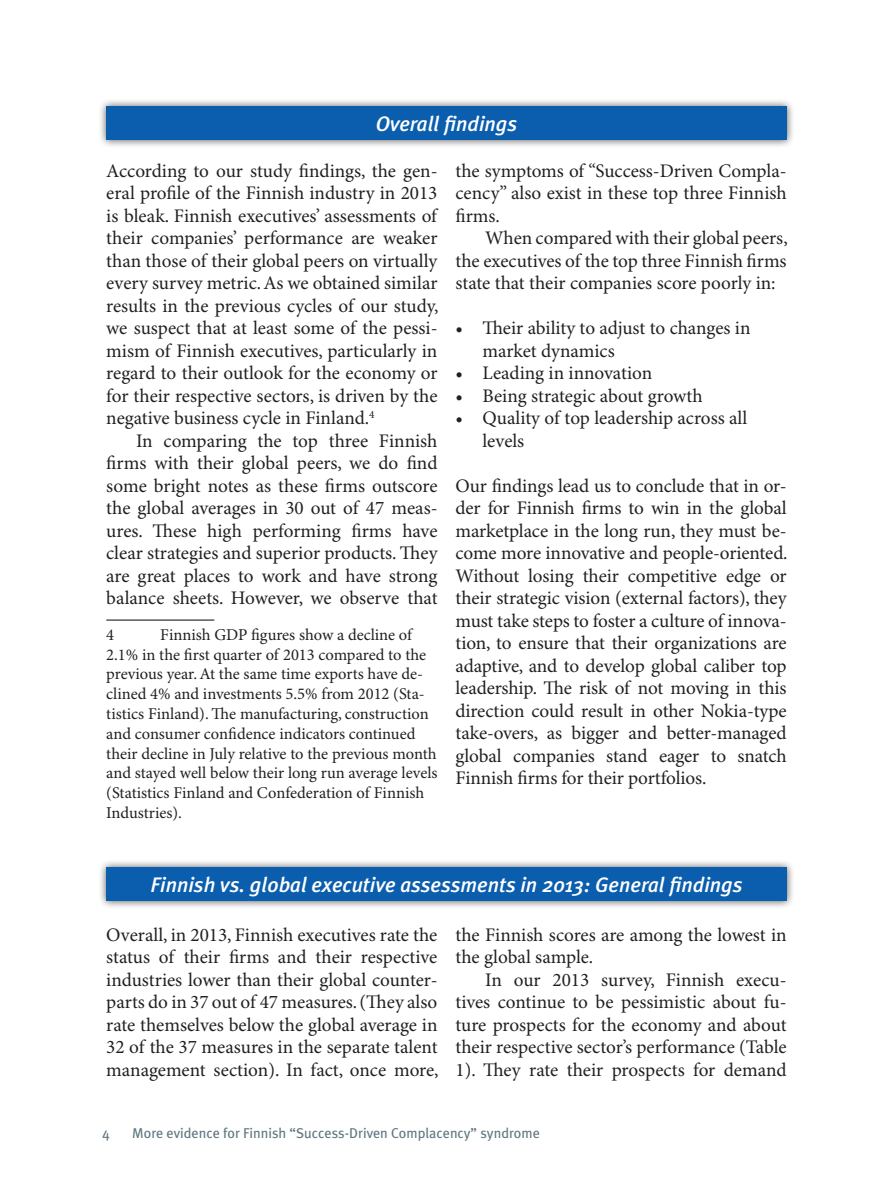
<style>
.page{position:relative;width:893px;height:1188px;background:#fff}
.page>*{position:absolute;margin:0;border:0;box-sizing:border-box;transform-origin:0 0}
.t1{font:italic 500 21px "Meta Plus";color:#fff}
.t2{font:19.2px/22.5px "Minion Pro";letter-spacing:-.005em;color:#231f20;text-align:justify}
.t3{font:16.5px/19.8px "Minion Pro";color:#231f20}
.t4{font:14.25px "Meta Plus";color:#617782}
</style>
<div class="page">
<div style="left:98px;top:859px;width:697px;height:50px;background:#231f20;opacity:.75"></div>
<div style="left:106px;top:867px;width:681px;height:34px;background:#0a5ead"></div>
<div style="left:98px;top:98px;width:697px;height:50px;background:#231f20;opacity:.75"></div>
<div style="left:106px;top:106px;width:681px;height:34px;background:#0a5ead"></div>
<hr style="left:106px;top:620px;width:108px;height:1px;background:#231f20">
<p class="t1" style="left:376px;top:112px;width:143px">Overall findings</p>
<p class="t2" style="left:106px;top:160px;width:334px">According to our study findings, the gen&shy;eral profile of the Finnish industry in 2013 is bleak. Finnish executives’ assessments of their companies’ performance are weaker than those of their global peers on virtually every survey metric. As we obtained similar results in the previous cycles of our study, we suspect that at least some of the pessi&shy;mism of Finnish executives, particularly in regard to their outlook for the economy or for their respective sectors, is driven by the negative business cycle in Finland.<sup>4</sup></p>
<p class="t2" style="left:106px;top:430px;width:333px;text-indent:30px">In comparing the top three Finnish firms with their global peers, we do find some bright notes as these firms outscore the global averages in 30 out of 47 meas&shy;ures. These high performing firms have clear strategies and superior products. They are great places to work and have strong balance sheets. However, we observe that</p>
<p class="t3" style="left:106px;top:625px;width:9px">4</p>
<p class="t2" style="left:455px;top:160px;width:333px">the symptoms of “Success-Driven Compla&shy;cency” also exist in these top three Finnish firms.</p>
<p class="t2" style="left:455px;top:227px;width:334px;text-indent:30px">When compared with their global peers, the executives of the top three Finnish firms state that their companies score poorly in:</p>
<p class="t2" style="left:482px;top:317px;width:270px;text-indent:-27px">• Their ability to adjust to changes in market dynamics</p>
<p class="t2" style="left:455px;top:362px;width:198px">• Leading in innovation</p>
<p class="t2" style="left:455px;top:385px;width:249px">• Being strategic about growth</p>
<p class="t2" style="left:482px;top:407px;width:266px;text-indent:-27px">• Quality of top leadership across all levels</p>
<p class="t2" style="left:455px;top:475px;width:334px">Our findings lead us to conclude that in or&shy;der for Finnish firms to win in the global marketplace in the long run, they must be&shy;come more innovative and people-oriented.<br>Without losing their competitive edge or their strategic vision (external factors), they must take steps to foster a culture of innova&shy;tion, to ensure that their organizations are adaptive, and to develop global caliber top leadership. The risk of not moving in this direction could result in other Nokia-type take-overs, as bigger and better-managed global companies stand eager to snatch Finnish firms for their portfolios.</p>
<p class="t3" style="left:106px;top:625px;width:333px;text-indent:54px">Finnish GDP figures show a decline of 2.1% in the first quarter of 2013 compared to the previous year. At the same time exports have de&shy;clined 4% and investments 5.5% from 2012 (Sta&shy;tistics Finland). The manufacturing, construction and consumer confidence indicators continued their decline in July relative to the previous month and stayed well below their long run average levels (Statistics Finland and Confederation of Finnish Industries).</p>
<p class="t1" style="left:150px;top:873px;width:594px">Finnish vs. global executive assessments in 2013: General findings</p>
<p class="t2" style="left:106px;top:924px;width:334px">Overall, in 2013, Finnish executives rate the status of their firms and their respective industries lower than their global counter&shy;parts do in 37 out of 47 measures. (They also rate themselves below the global average in 32 of the 37 measures in the separate talent management section). In fact, once more,</p>
<p class="t2" style="left:455px;top:924px;width:333px">the Finnish scores are among the lowest in the global sample.</p>
<p class="t2" style="left:455px;top:969px;width:333px;text-indent:30px">In our 2013 survey, Finnish execu&shy;tives continue to be pessimistic about fu&shy;ture prospects for the economy and about their respective sector’s performance (Table 1). They rate their prospects for demand</p>
<p class="t4" style="left:102px;top:1125px;width:9px">4</p>
<p class="t4" style="left:132px;top:1125px;width:409px">More evidence for Finnish “Success-Driven Complacency” syndrome</p>
</div>
